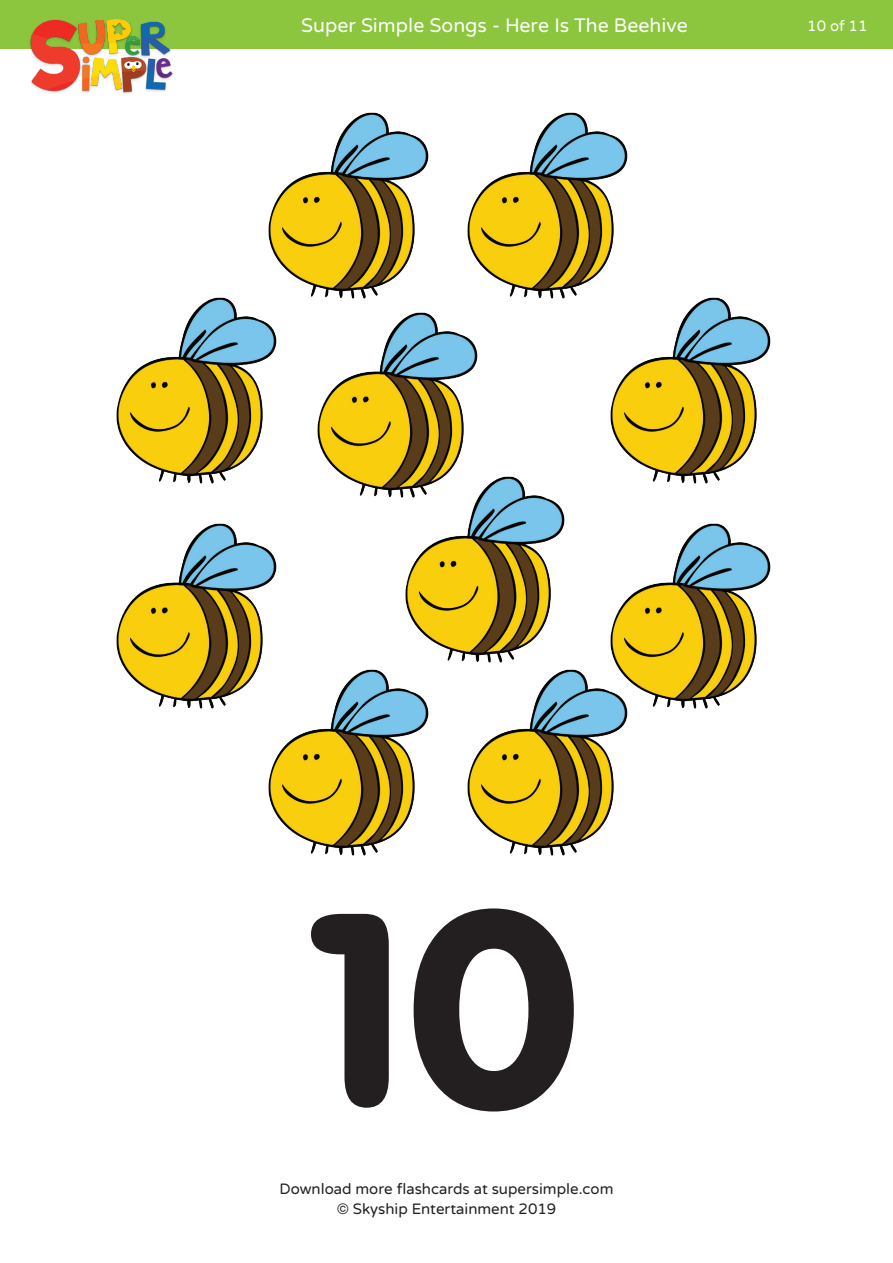
<style>
.page{position:relative;width:893px;height:1263px;background:#fff}
.page>*{position:absolute;margin:0;border:0;box-sizing:border-box;transform-origin:0 0}
.t1{font:270px "VAG Rounded TL";color:#231f20}
.t2{font:19.5px "Varela Round";color:#fff}
.t3{font:15px/19.5px "Varela Round";color:#231f20;text-align:center}
.t4{font:15px "Varela Round";color:#fff}
</style>
<div class="page">
<div style="left:0;top:0;width:893px;height:49px;background:#8bc63e"></div>
<img style="left:30px;top:19px;width:143px;height:75px">
<img style="left:116px;top:297px;width:161px;height:187px">
<img style="left:261px;top:112px;width:168px;height:194px">
<img style="left:467px;top:112px;width:161px;height:187px">
<img style="left:268px;top:669px;width:161px;height:187px">
<img style="left:467px;top:669px;width:160px;height:187px">
<img style="left:116px;top:523px;width:168px;height:194px">
<img style="left:603px;top:291px;width:168px;height:193px">
<img style="left:603px;top:523px;width:168px;height:194px">
<img style="left:397px;top:476px;width:176px;height:194px">
<img style="left:317px;top:312px;width:168px;height:194px">
<h2 class="t2" style="left:301px;top:14px;width:388px">Super Simple Songs - Here Is The Beehive</h2>
<p class="t4" style="left:807px;top:17px;width:62px">10 of 11</p>
<h1 class="t1" style="left:315px;top:839px;width:268px">10</h1>
<p class="t3" style="left:280px;top:1179px;width:335px">Download more flashcards at supersimple.com © Skyship Entertainment 2019</p>
</div>
